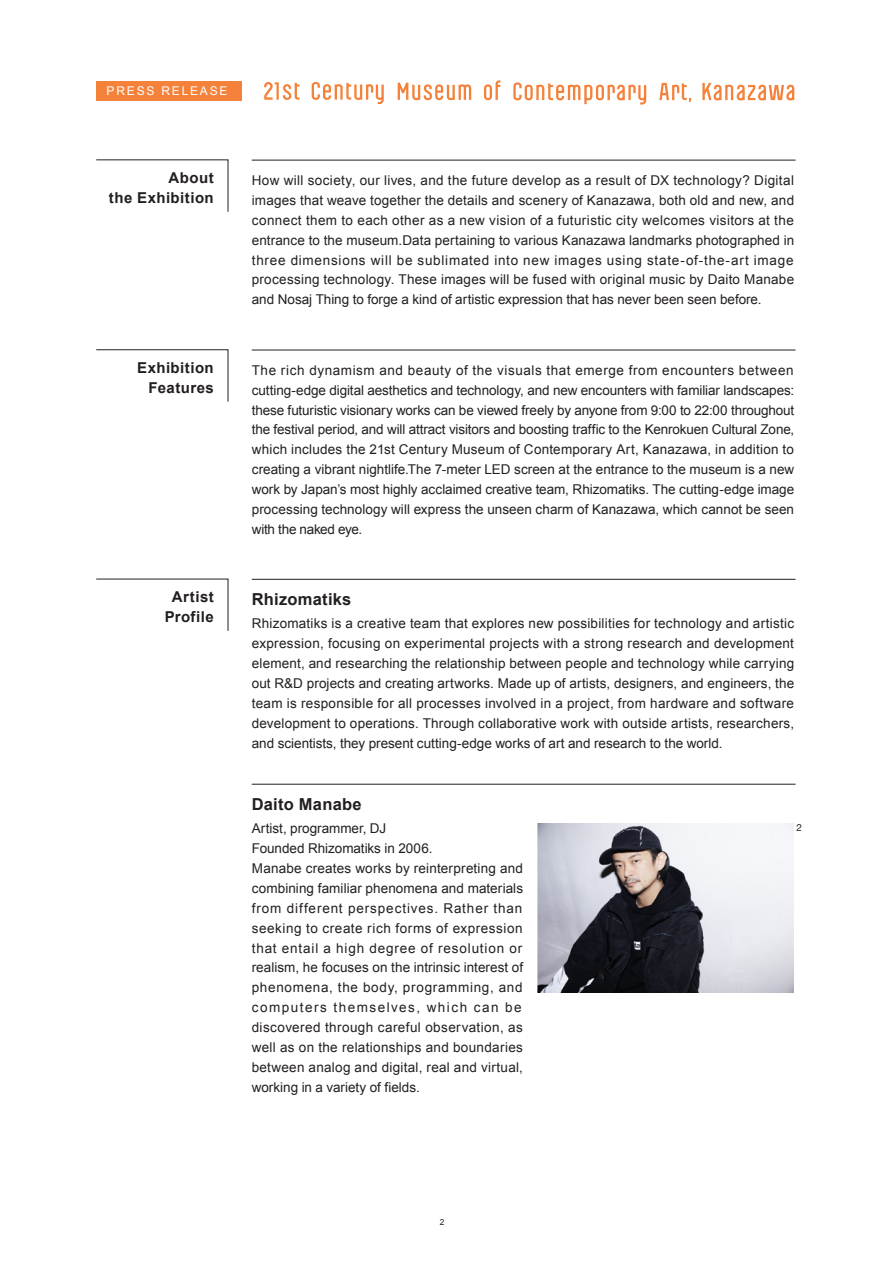
<style>
.page{position:relative;width:893px;height:1263px;background:#fff}
.page>*{position:absolute;margin:0;border:0;box-sizing:border-box;transform-origin:0 0}
.t1{font:700 16.5px "Arial";letter-spacing:.015em;color:#231f20}
.t2{font:700 15px/19.5px "Arial";letter-spacing:.03em;color:#231f20;text-align:right}
.t3{font:13.5px/20px "Arial";letter-spacing:.015em;color:#231f20;text-align:justify}
.t4{font:12px "Arial";letter-spacing:.15em;color:#fff}
.t5{font:9.9px "Helvetica Neue";color:#231f20}
.t6{font:8.25px "Arial";color:#231f20}
</style>
<div class="page">
<hr style="left:252px;top:160px;width:544px;height:1px;background:#231f20">
<svg style="left:96px;top:159px;width:132px;height:53px"></svg>
<hr style="left:252px;top:579px;width:544px;height:1px;background:#231f20">
<hr style="left:252px;top:784px;width:544px;height:1px;background:#231f20">
<svg style="left:96px;top:579px;width:132px;height:52px"></svg>
<svg style="left:312px;top:82px;width:72px;height:22px"></svg>
<svg style="left:264px;top:82px;width:36px;height:18px"></svg>
<svg style="left:484px;top:80px;width:16px;height:20px"></svg>
<svg style="left:398px;top:83px;width:73px;height:17px"></svg>
<svg style="left:659px;top:83px;width:32px;height:19px"></svg>
<svg style="left:513px;top:82px;width:133px;height:23px"></svg>
<svg style="left:702px;top:83px;width:92px;height:17px"></svg>
<div style="left:96px;top:81px;width:146px;height:19px;background:#f4823b"></div>
<hr style="left:252px;top:350px;width:544px;height:1px;background:#231f20">
<svg style="left:96px;top:349px;width:132px;height:53px"></svg>
<img style="left:538px;top:823px;width:256px;height:169px">
<p class="t4" style="left:107px;top:84px;width:122px">PRESS RELEASE</p>
<p class="t2" style="left:109px;top:168px;width:106px">About<br>the Exhibition</p>
<p class="t3" style="left:252px;top:170px;width:544px">How will society, our lives, and the future develop as a result of DX technology? Digital images that weave together the details and scenery of Kanazawa, both old and new, and connect them to each other as a new vision of a futuristic city welcomes visitors at the entrance to the museum.Data pertaining to various Kanazawa landmarks photographed in three dimensions will be sublimated into new images using state-of-the-art image processing technology. These images will be fused with original music by Daito Manabe and Nosaj Thing to forge a kind of artistic expression that has never been seen before.</p>
<p class="t2" style="left:137px;top:358px;width:78px">Exhibition<br>Features</p>
<p class="t3" style="left:252px;top:360px;width:544px">The rich dynamism and beauty of the visuals that emerge from encounters between cutting-edge digital aesthetics and technology, and new encounters with familiar landscapes: these futuristic visionary works can be viewed freely by anyone from 9:00 to 22:00 throughout the festival period, and will attract visitors and boosting traffic to the Kenrokuen Cultural Zone, which includes the 21st Century Museum of Contemporary Art, Kanazawa, in addition to creating a vibrant nightlife.The 7-meter LED screen at the entrance to the museum is a new work by Japan’s most highly acclaimed creative team, Rhizomatiks. The cutting-edge image processing technology will express the unseen charm of Kanazawa, which cannot be seen with the naked eye.</p>
<p class="t2" style="left:165px;top:587px;width:51px;text-align:center">Artist<br>Profile</p>
<p class="t1" style="left:252px;top:590px;width:101px">Rhizomatiks</p>
<p class="t3" style="left:252px;top:613px;width:544px">Rhizomatiks is a creative team that explores new possibilities for technology and artistic expression, focusing on experimental projects with a strong research and development element, and researching the relationship between people and technology while carrying out R&amp;D projects and creating artworks. Made up of artists, designers, and engineers, the team is responsible for all processes involved in a project, from hardware and software development to operations. Through collaborative work with outside artists, researchers, and scientists, they present cutting-edge works of art and research to the world.</p>
<p class="t1" style="left:252px;top:795px;width:111px">Daito Manabe</p>
<p class="t3" style="left:252px;top:818px;width:273px;text-align:left">Artist, programmer, DJ<br>Founded Rhizomatiks in 2006.<br>Manabe creates works by reinterpreting and combining familiar phenomena and materials from different perspectives. Rather than seeking to create rich forms of expression that entail a high degree of resolution or realism, he focuses on the intrinsic interest of phenomena, the body, programming, and computers themselves, which can be discovered through careful observation, as well as on the relationships and boundaries between analog and digital, real and virtual, working in a variety of fields.</p>
<p class="t5" style="left:796px;top:820px;width:7px">2</p>
<p class="t6" style="left:440px;top:1217px;width:6px">2</p>
</div>
